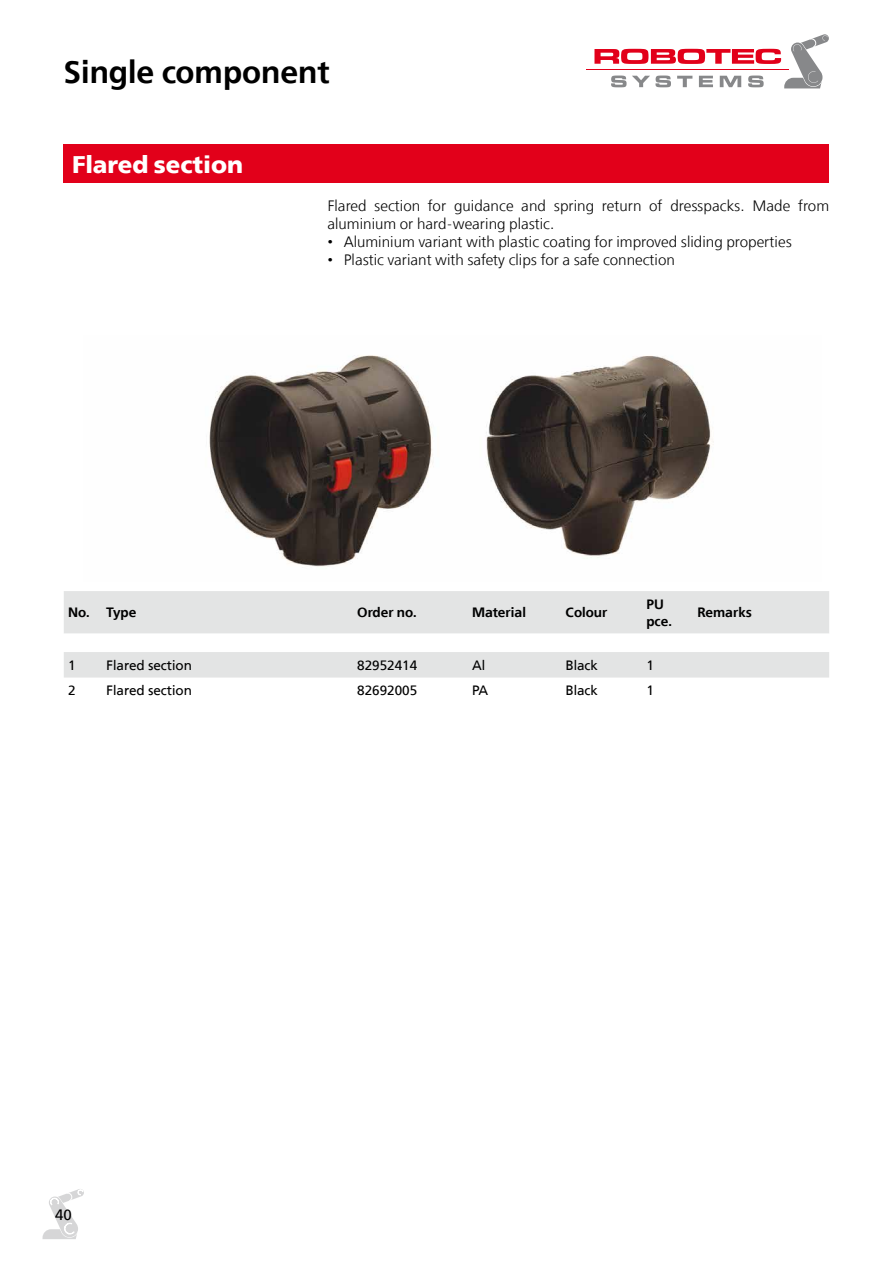
<style>
.page{position:relative;width:893px;height:1263px;background:#fff}
.page>*{position:absolute;margin:0;border:0;box-sizing:border-box;transform-origin:0 0}
.t1{font:600 31.5px "Free Set";color:#000}
.t2{font:700 24px "Free Set";color:#fff}
.t3{font:300 15px/18px "Free Set";color:#000}
.t4{font:15px "Free Set";color:#000}
.t5{font:13.5px "Free Set";color:#000}
.t6{font:600 13.5px/16.2px "Free Set";color:#000}
</style>
<div class="page">
<hr style="left:587px;top:69px;width:202px;height:1px;background:#e2001a">
<svg style="left:594px;top:34px;width:235px;height:54px"></svg>
<svg style="left:43px;top:1189px;width:41px;height:50px"></svg>
<div style="left:64px;top:145px;width:765px;height:38px;background:#e2001a"></div>
<div style="left:64px;top:591px;width:765px;height:43px;background:#e3e4e4"></div>
<svg style="left:64px;top:677px;width:765px;height:1px"></svg>
<div style="left:64px;top:652px;width:765px;height:25px;background:#e3e4e4"></div>
<img style="left:209px;top:355px;width:505px;height:212px">
<h1 class="t1" style="left:64px;top:53px;width:268px">Single component</h1>
<h2 class="t2" style="left:72px;top:150px;width:173px">Flared section</h2>
<p class="t3" style="left:327px;top:197px;width:503px">Flared section for guidance and spring return of dresspacks. Made from aluminium or hard-wearing plastic.</p>
<p class="t3" style="left:327px;top:233px;width:466px">• Aluminium variant with plastic coating for improved sliding properties</p>
<p class="t3" style="left:327px;top:251px;width:349px">• Plastic variant with safety clips for a safe connection</p>
<p class="t6" style="left:68px;top:605px;width:70px">No. Type</p>
<p class="t6" style="left:357px;top:605px;width:61px">Order no.</p>
<p class="t6" style="left:472px;top:605px;width:55px">Material</p>
<p class="t6" style="left:566px;top:605px;width:44px">Colour</p>
<p class="t6" style="left:646px;top:597px;width:27px">PU pce.</p>
<p class="t6" style="left:697px;top:605px;width:56px">Remarks</p>
<p class="t5" style="left:68px;top:657px;width:9px">1</p>
<p class="t5" style="left:106px;top:657px;width:87px">Flared section</p>
<p class="t5" style="left:357px;top:657px;width:62px">82952414</p>
<p class="t5" style="left:472px;top:657px;width:15px">Al</p>
<p class="t5" style="left:566px;top:657px;width:34px">Black</p>
<p class="t5" style="left:646px;top:657px;width:9px">1</p>
<p class="t5" style="left:68px;top:683px;width:9px">2</p>
<p class="t5" style="left:106px;top:683px;width:87px">Flared section</p>
<p class="t5" style="left:357px;top:683px;width:62px">82692005</p>
<p class="t5" style="left:472px;top:683px;width:18px">PA</p>
<p class="t5" style="left:566px;top:683px;width:34px">Black</p>
<p class="t5" style="left:646px;top:683px;width:9px">1</p>
<p class="t4" style="left:55px;top:1205px;width:18px">40</p>
</div>
